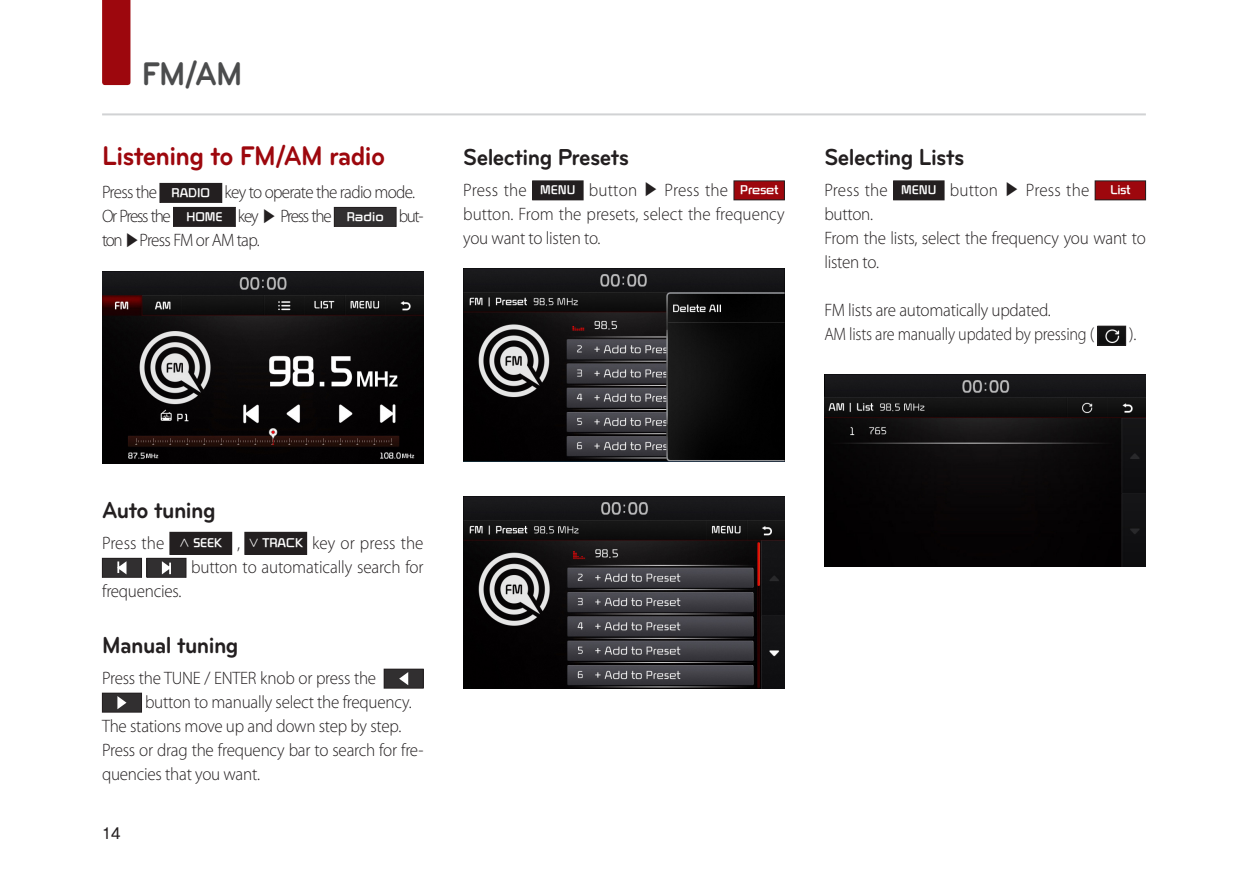
<style>
.page{position:relative;width:1248px;height:896px;background:#fff}
.page>*{position:absolute;margin:0;border:0;box-sizing:border-box;transform-origin:0 0}
.t1{font:700 34px "Bryant LG";color:#4b4c4d;scale:.93 1}
.중제목{font:700 28px "Bryant LG";letter-spacing:-.025em;color:#9d070d;scale:.93 1}
.소제목{font:700 24px "Bryant LG";letter-spacing:-.025em;color:#231f20;scale:.93 1}
.본문-영어{font:300 18px/24px "Myriad Pro";letter-spacing:-.015em;color:#231f20;scale:.95 1}
.본문-영어-2{font:300 18px "Myriad Pro";letter-spacing:-.015em;color:#231f20;scale:.9 1}
.본문-영어-3{font:300 18px "Myriad Pro";letter-spacing:-.04em;color:#231f20;scale:.95 1}
.본문-영어-4{font:300 18px "Myriad Pro";letter-spacing:.015em;color:#231f20;scale:.95 1}
.본문-영어-5{font:300 18px "Myriad Pro";letter-spacing:.01em;color:#231f20;scale:.95 1}
.본문-영어-6{font:300 18px "Myriad Pro";letter-spacing:-.08em;color:#231f20;scale:.95 1}
.본문-영어-7{font:300 18px "Myriad Pro";letter-spacing:-.045em;color:#231f20;scale:.95 1}
.본문-영어-8{font:300 18px "Myriad Pro";letter-spacing:.005em;color:#231f20;scale:.95 1}
.t2{font:16px "YDIYGO330";color:#231f20}
.t3{font:700 12px "Cube";color:#fff}
.s1{font-family:"Adobe Myungjo Std";font-weight:500}
</style>
<div class="page">
<hr style="left:102px;top:113px;width:1043px;height:2px;background:#d1d2d4">
<div style="left:102px;top:0;width:28px;height:85px;background:#9d070d"></div>
<div style="left:160px;top:183px;width:62px;height:19px;background:#231f20"></div>
<div style="left:160px;top:183px;width:62px;height:20px;border:1px solid #231f20"></div>
<div style="left:173px;top:207px;width:62px;height:19px;background:#231f20"></div>
<div style="left:173px;top:207px;width:63px;height:20px;border:1px solid #231f20"></div>
<div style="left:334px;top:207px;width:62px;height:19px;background:#312f30"></div>
<div style="left:334px;top:207px;width:62px;height:20px;border:1px solid #231f20"></div>
<img style="left:102px;top:272px;width:321px;height:192px">
<div style="left:170px;top:532px;width:62px;height:22px;background:#231f20"></div>
<div style="left:170px;top:532px;width:62px;height:23px;border:1px solid #231f20"></div>
<div style="left:245px;top:532px;width:61px;height:22px;background:#231f20"></div>
<div style="left:244px;top:532px;width:63px;height:23px;border:1px solid #231f20"></div>
<div style="left:102px;top:558px;width:39px;height:19px;background:#312f30"></div>
<svg style="left:117px;top:561px;width:9px;height:13px"></svg>
<div style="left:102px;top:558px;width:40px;height:19px;border:1px solid #231f20"></div>
<div style="left:147px;top:558px;width:39px;height:19px;background:#312f30"></div>
<svg style="left:162px;top:561px;width:9px;height:13px"></svg>
<div style="left:147px;top:558px;width:39px;height:19px;border:1px solid #231f20"></div>
<div style="left:384px;top:669px;width:39px;height:19px;background:#312f30"></div>
<svg style="left:399px;top:672px;width:9px;height:13px"></svg>
<div style="left:384px;top:669px;width:39px;height:19px;border:1px solid #231f20"></div>
<div style="left:102px;top:693px;width:39px;height:19px;background:#312f30"></div>
<svg style="left:117px;top:696px;width:9px;height:13px"></svg>
<div style="left:102px;top:693px;width:40px;height:19px;border:1px solid #231f20"></div>
<div style="left:532px;top:181px;width:51px;height:19px;background:#231f20"></div>
<div style="left:734px;top:181px;width:50px;height:19px;background:#9d070d"></div>
<div style="left:733px;top:181px;width:51px;height:19px;border:1px solid #231f20"></div>
<img style="left:463px;top:269px;width:321px;height:192px">
<img style="left:463px;top:496px;width:321px;height:192px">
<div style="left:893px;top:181px;width:51px;height:19px;background:#231f20"></div>
<div style="left:1094px;top:181px;width:51px;height:19px;background:#9d070d"></div>
<div style="left:1094px;top:181px;width:51px;height:19px;border:1px solid #231f20"></div>
<img style="left:1099px;top:328px;width:24px;height:15px">
<div style="left:1097px;top:326px;width:28px;height:19px;border:1px solid #231f20"></div>
<img style="left:824px;top:375px;width:321px;height:192px">
<h1 class="t1" style="left:142px;top:53px;width:110px">FM/AM</h1>
<p class="중제목" style="left:102px;top:138px;width:306px">Listening to FM/AM radio</p>
<p class="본문-영어-3" style="left:102px;top:181px;width:60px">Press the</p>
<p class="t3" style="left:172px;top:184px;width:40px">RADIO</p>
<p class="본문-영어-3" style="left:224px;top:181px;width:202px">key to operate the radio mode.</p>
<p class="본문-영어-6" style="left:102px;top:205px;width:74px">Or Press the</p>
<p class="t3" style="left:186px;top:208px;width:38px">HOME</p>
<p class="본문-영어-6" style="left:238px;top:205px;width:100px">key <span class="s1">▶</span> Press the</p>
<p class="t3" style="left:347px;top:208px;width:38px">Radio</p>
<p class="본문-영어" style="left:399px;top:204px;width:28px">but-</p>
<p class="본문-영어-7" style="left:102px;top:229px;width:167px">ton <span class="s1">▶</span>Press FM or AM tap.</p>
<p class="소제목" style="left:463px;top:142px;width:180px">Selecting Presets</p>
<p class="본문-영어-4" style="left:463px;top:179px;width:68px">Press the</p>
<p class="t3" style="left:540px;top:181px;width:37px">MENU</p>
<p class="본문-영어-4" style="left:588px;top:179px;width:148px">button <span class="s1">▶</span> Press the</p>
<p class="t3" style="left:740px;top:181px;width:39px">Preset</p>
<p class="본문-영어" style="left:463px;top:201px;width:340px">button. From the presets, select the frequency you want to listen to.</p>
<p class="소제목" style="left:824px;top:142px;width:152px">Selecting Lists</p>
<p class="본문-영어-5" style="left:824px;top:179px;width:68px">Press the</p>
<p class="t3" style="left:901px;top:181px;width:37px">MENU</p>
<p class="본문-영어-5" style="left:949px;top:179px;width:148px">button <span class="s1">▶</span> Press the</p>
<p class="t3" style="left:1110px;top:181px;width:21px">List</p>
<p class="본문-영어" style="left:824px;top:201px;width:53px">button.</p>
<p class="본문-영어" style="left:824px;top:225px;width:340px">From the lists, select the frequency you want to listen to.</p>
<p class="본문-영어" style="left:824px;top:297px;width:240px">FM lists are automatically updated.</p>
<p class="본문-영어-2" style="left:824px;top:323px;width:301px">AM lists are manually updated by pressing (</p>
<p class="본문-영어" style="left:1129px;top:321px;width:9px">).</p>
<p class="소제목" style="left:102px;top:495px;width:124px">Auto tuning</p>
<p class="본문-영어-8" style="left:102px;top:532px;width:67px">Press the</p>
<p class="t3" style="left:179px;top:534px;width:44px">∧ SEEK</p>
<p class="본문-영어" style="left:191px;top:531px;width:246px;text-align:right">key or press the<br>button to automatically search for</p>
<p class="t3" style="left:248px;top:534px;width:56px">∨ TRACK</p>
<p class="본문-영어" style="left:237px;top:531px;width:5px">,</p>
<p class="본문-영어" style="left:102px;top:579px;width:85px">frequencies.</p>
<p class="소제목" style="left:102px;top:630px;width:148px">Manual tuning</p>
<p class="본문-영어" style="left:145px;top:666px;width:282px;text-indent:-43px">Press the TUNE / ENTER knob or press the button to manually select the frequency.</p>
<p class="본문-영어" style="left:102px;top:714px;width:316px">The stations move up and down step by step.</p>
<p class="본문-영어" style="left:102px;top:738px;width:340px">Press or drag the frequency bar to search for fre&shy;quencies that you want.</p>
<p class="t2" style="left:102px;top:824px;width:19px">14</p>
</div>
